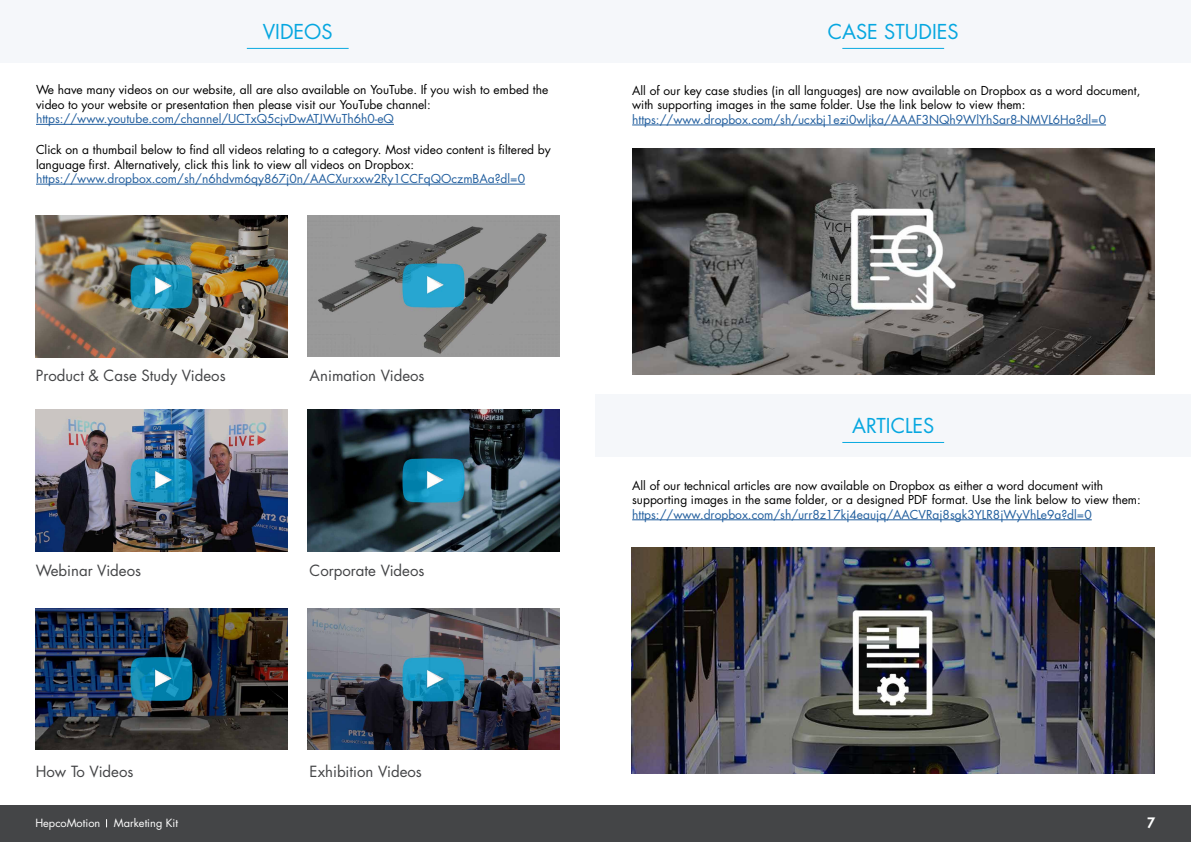
<style>
.page{position:relative;width:1191px;height:842px;background:#fff}
.page>*{position:absolute;margin:0;border:0;box-sizing:border-box;transform-origin:0 0}
.t1{font:20px "Futura Std";color:#06a7e0}
.t2{font:15px "Futura";color:#444547}
.t3{font:800 14px "Futura Std";color:#fff}
.t4{font:12px/14.4px "Futura Std";color:#000}
.t5{font:12px "Futura Std";color:#215e9e}
.t6{font:12px/14.4px "Futura";color:#000}
.t7{font:12px "Futura";color:#215e9e}
.t8{font:11px "Futura";color:#fff}
</style>
<div class="page">
<div style="left:0;top:0;width:595px;height:63px;background:#f5f7fa"></div>
<hr style="left:247px;top:48px;width:102px;height:1px;background:#08a9e0">
<hr style="left:36px;top:124px;width:358px;height:1px;background:#215e9e">
<hr style="left:36px;top:184px;width:489px;height:1px;background:#215e9e">
<div style="left:595px;top:0;width:596px;height:63px;background:#f5f7fa"></div>
<hr style="left:842px;top:48px;width:102px;height:1px;background:#08a9e0">
<div style="left:595px;top:394px;width:596px;height:63px;background:#f5f7fa"></div>
<hr style="left:842px;top:442px;width:102px;height:1px;background:#08a9e0">
<div style="left:0;top:806px;width:595px;height:36px;background:#444547"></div>
<div style="left:595px;top:806px;width:596px;height:36px;background:#444547"></div>
<img style="left:307px;top:216px;width:252px;height:141px">
<img style="left:36px;top:216px;width:252px;height:141px">
<img style="left:307px;top:409px;width:252px;height:142px">
<img style="left:36px;top:409px;width:252px;height:142px">
<img style="left:307px;top:608px;width:252px;height:142px">
<img style="left:36px;top:608px;width:252px;height:142px">
<hr style="left:632px;top:125px;width:474px;height:1px;background:#215e9e">
<hr style="left:632px;top:519px;width:459px;height:1px;background:#215e9e">
<img style="left:632px;top:149px;width:523px;height:225px">
<img style="left:631px;top:548px;width:523px;height:225px">
<h1 class="t1" style="left:263px;top:18px;width:71px">VIDEOS</h1>
<p class="t6" style="left:36px;top:83px;width:514px">We have many videos on our website, all are also available on YouTube. If you wish to embed the video to your website or presentation then please visit our YouTube channel:</p>
<p class="t7" style="left:36px;top:111px;width:359px">https://www.youtube.com/channel/UCTxQ5cjvDwATJWuTh6h0-eQ</p>
<p class="t4" style="left:36px;top:143px;width:516px">Click on a thumbail below to find all videos relating to a category. Most video content is filtered by language first. Alternatively, click this link to view all videos on Dropbox:</p>
<p class="t5" style="left:36px;top:171px;width:490px">https://www.dropbox.com/sh/n6hdvm6qy867j0n/AACXurxxw2Ry1CCFqQOczmBAa?dl=0</p>
<p class="t2" style="left:36px;top:366px;width:191px">Product &amp; Case Study Videos</p>
<p class="t2" style="left:310px;top:366px;width:116px">Animation Videos</p>
<p class="t2" style="left:36px;top:561px;width:107px">Webinar Videos</p>
<p class="t2" style="left:310px;top:561px;width:116px">Corporate Videos</p>
<p class="t2" style="left:36px;top:761px;width:99px">How To Videos</p>
<p class="t2" style="left:310px;top:761px;width:114px">Exhibition Videos</p>
<h1 class="t1" style="left:828px;top:18px;width:132px">CASE STUDIES</h1>
<p class="t4" style="left:632px;top:83px;width:510px">All of our key case studies (in all languages) are now available on Dropbox as a word document, with supporting images in the same folder. Use the link below to view them:</p>
<p class="t5" style="left:632px;top:112px;width:475px">https://www.dropbox.com/sh/ucxbj1ezi0wljka/AAAF3NQh9WlYhSar8-NMVL6Ha?dl=0</p>
<h1 class="t1" style="left:852px;top:412px;width:84px">ARTICLES</h1>
<p class="t4" style="left:632px;top:478px;width:510px">All of our technical articles are now available on Dropbox as either a word document with supporting images in the same folder, or a designed PDF format. Use the link below to view them:</p>
<p class="t5" style="left:632px;top:506px;width:461px">https://www.dropbox.com/sh/urr8z17kj4eaujq/AACVRaj8sgk3YLR8jWyVhLe9a?dl=0</p>
<p class="t8" style="left:35px;top:815px;width:144px">HepcoMotion Marketing Kit</p>
<p class="t3" style="left:1147px;top:814px;width:10px">7</p>
</div>
